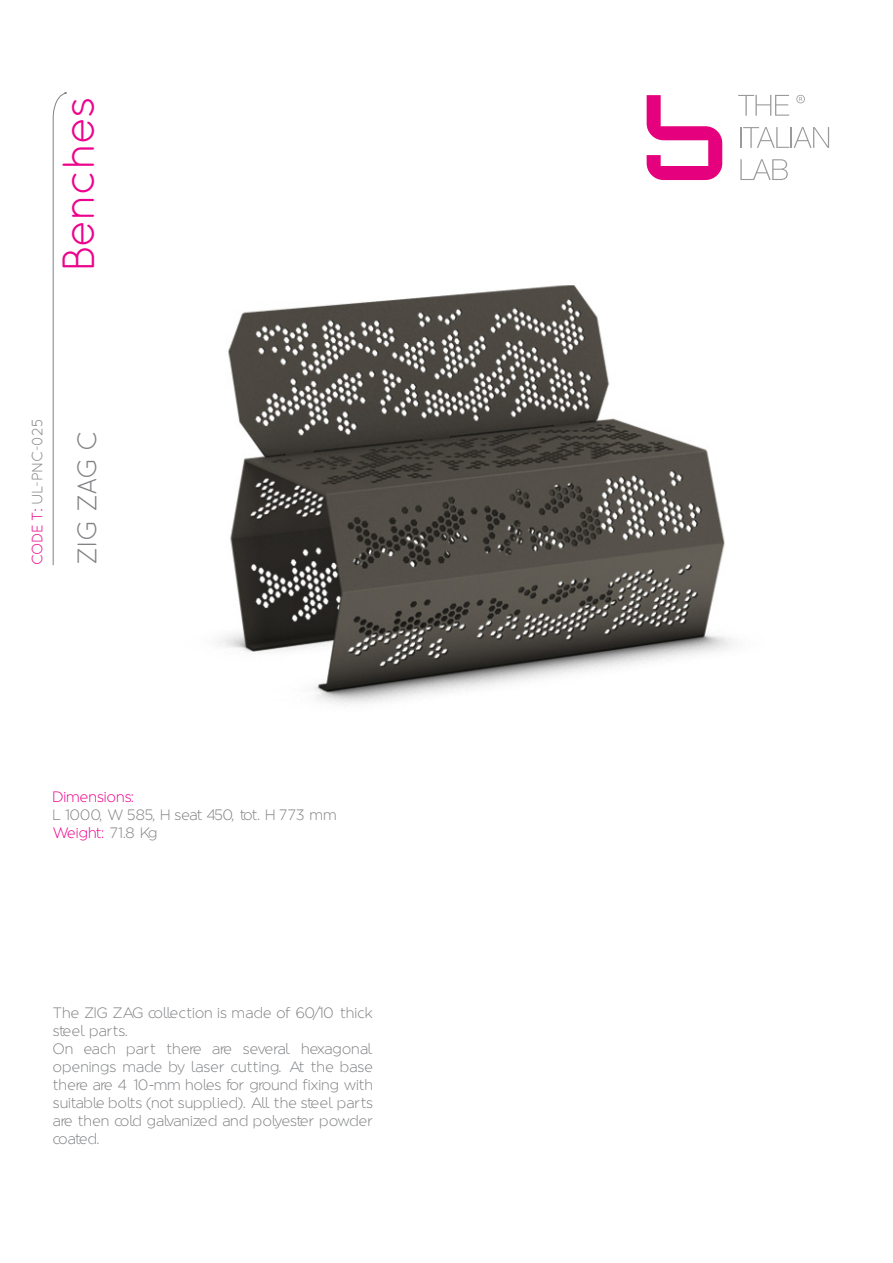
<style>
.page{position:relative;width:893px;height:1263px;background:#fff}
.page>*{position:absolute;margin:0;border:0;box-sizing:border-box;transform-origin:0 0}
.t1{font:45px "Quicksand";letter-spacing:-.03em;color:#ed028c}
.t2{font:27px "Quicksand";letter-spacing:-.03em;color:#808285}
.t3{font:300 15px/18px "Regencie";letter-spacing:.025em;color:#808285}
.t4{font:300 15px "Regencie";letter-spacing:.025em;color:#ed028c}
.t5{font:15px "Quicksand";letter-spacing:-.045em;color:#808285}
.s1{color:#ed028c}
.s2{color:#808285}
</style>
<div class="page">
<img style="left:218px;top:285px;width:516px;height:419px">
<svg style="left:738px;top:95px;width:51px;height:21px"></svg>
<hr style="left:740px;top:127px;width:2px;height:21px;background:#9b9999">
<svg style="left:743px;top:127px;width:86px;height:21px"></svg>
<svg style="left:740px;top:159px;width:48px;height:21px"></svg>
<svg style="left:647px;top:95px;width:75px;height:85px"></svg>
<svg style="left:796px;top:95px;width:9px;height:8px"></svg>
<svg style="left:52px;top:92px;width:15px;height:474px"></svg>
<p class="t1" style="left:53px;top:272px;width:178px;rotate:-90deg">Benches</p>
<p class="t5" style="left:29px;top:565px;width:148px;rotate:-90deg"><span class="s1">CODE T:</span> UL-PNC-025</p>
<p class="t2" style="left:71px;top:565px;width:137px;rotate:-90deg">ZIG ZAG C</p>
<p class="t4" style="left:53px;top:787px;width:82px">Dimensions:</p>
<p class="t3" style="left:53px;top:805px;width:285px">L 1000, W 585, H seat 450, tot. H 773 mm</p>
<p class="t4" style="left:53px;top:823px;width:106px">Weight: <span class="s2">71.8 Kg</span></p>
<p class="t3" style="left:53px;top:1003px;width:322px">The ZIG ZAG collection is made of 60/10 thick steel parts.</p>
<p class="t3" style="left:53px;top:1039px;width:322px;text-align:justify">On each part there are several hexagonal openings made by laser cutting. At the base there are 4 10-mm holes for ground fixing with suitable bolts (not supplied). All the steel parts are then cold galvanized and polyester powder coated.</p>
</div>
